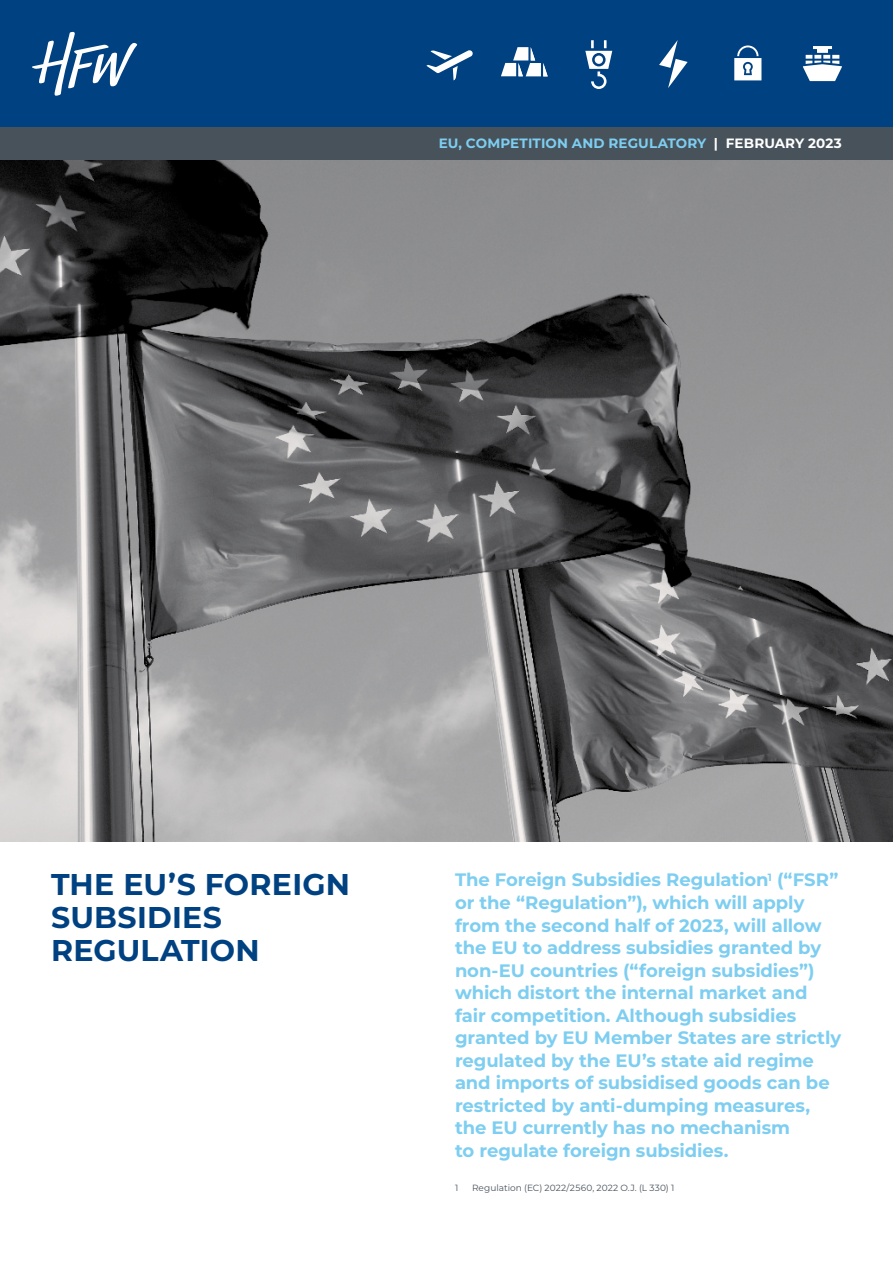
<style>
.page{position:relative;width:893px;height:1263px;background:#fff}
.page>*{position:absolute;margin:0;border:0;box-sizing:border-box;transform-origin:0 0}
.t1{font:700 30px/33px "Montserrat";letter-spacing:.01em;color:#004181}
.t2{font:700 18px/22.5px "Montserrat";letter-spacing:-.01em;color:#7dcef1}
.t3{font:700 13.5px "Montserrat";letter-spacing:.01em;color:#7dcef1}
.t4{font:9px "Montserrat";letter-spacing:.005em;color:#48525a}
.s1{color:#fff}
</style>
<div class="page">
<div style="left:0;top:0;width:893px;height:128px;background:#004181"></div>
<svg style="left:803px;top:46px;width:39px;height:35px"></svg>
<svg style="left:585px;top:40px;width:27px;height:49px"></svg>
<svg style="left:501px;top:47px;width:47px;height:29px"></svg>
<svg style="left:426px;top:50px;width:47px;height:30px"></svg>
<svg style="left:659px;top:40px;width:29px;height:48px"></svg>
<svg style="left:734px;top:45px;width:27px;height:35px"></svg>
<img style="left:0;top:160px;width:893px;height:682px">
<svg style="left:32px;top:32px;width:105px;height:64px"></svg>
<div style="left:0;top:128px;width:893px;height:32px;background:#48525a"></div>
<p class="t3" style="left:439px;top:134px;width:405px">EU, COMPETITION AND REGULATORY <span class="s1">| FEBRUARY 2023</span></p>
<h1 class="t1" style="left:51px;top:866px;width:301px">THE EU’S FOREIGN<br>SUBSIDIES<br>REGULATION</h1>
<p class="t2" style="left:455px;top:868px;width:388px">The Foreign Subsidies Regulation<sup>1</sup> (“FSR” or the “Regulation”), which will apply from the second half of 2023, will allow the EU to address subsidies granted by non-EU countries (“foreign subsidies”) which distort the internal market and fair competition. Although subsidies granted by EU Member States are strictly regulated by the EU’s state aid regime and imports of subsidised goods can be restricted by anti-dumping measures, the EU currently has no mechanism<br>to regulate foreign subsidies.</p>
<p class="t4" style="left:455px;top:1181px;width:5px">1</p>
<p class="t4" style="left:472px;top:1181px;width:204px">Regulation (EC) 2022/2560, 2022 O.J. (L 330) 1</p>
</div>
